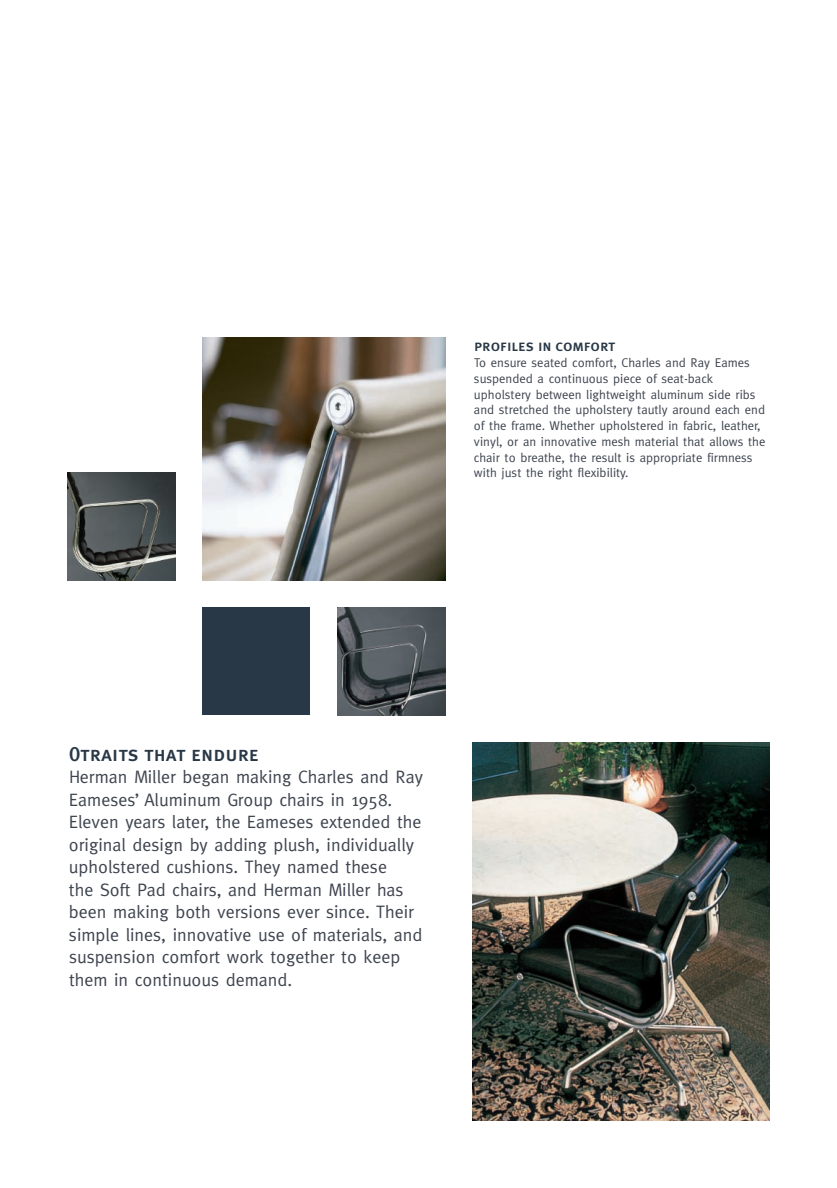
<style>
.page{position:relative;width:837px;height:1188px;background:#fff}
.page>*{position:absolute;margin:0;border:0;box-sizing:border-box;transform-origin:0 0}
.t1{font:21px "Meta Plus Medium Caps";color:#283847}
.t2{font:18px/22.5px "Meta";color:#3e444f}
.t3{font:15.75px "Meta Plus Medium Caps";color:#283847}
.t4{font:12.75px/15.8px "Meta";color:#3e444f}
</style>
<div class="page">
<img style="left:472px;top:742px;width:297px;height:378px">
<img style="left:202px;top:338px;width:243px;height:242px">
<div style="left:202px;top:608px;width:108px;height:108px;background:#283847"></div>
<img style="left:68px;top:473px;width:108px;height:107px">
<img style="left:337px;top:608px;width:108px;height:108px">
<p class="t3" style="left:474px;top:337px;width:143px">profiles in comfort</p>
<p class="t4" style="left:474px;top:355px;width:293px">To ensure seated comfort, Charles and Ray Eames suspended a continuous piece of seat-back upholstery between lightweight aluminum side ribs and stretched the upholstery tautly around each end of the frame. Whether upholstered in fabric, leather, vinyl, or an innovative mesh material that allows the chair to breathe, the result is appropriate firmness with just the right flexibility.</p>
<p class="t1" style="left:69px;top:741px;width:192px">0traits that endure</p>
<p class="t2" style="left:69px;top:766px;width:356px">Herman Miller began making Charles and Ray Eameses’ Aluminum Group chairs in 1958.<br>Eleven years later, the Eameses extended the original design by adding plush, individually upholstered cushions. They named these<br>the Soft Pad chairs, and Herman Miller has been making both versions ever since. Their simple lines, innovative use of materials, and suspension comfort work together to keep them in continuous demand.</p>
</div>
